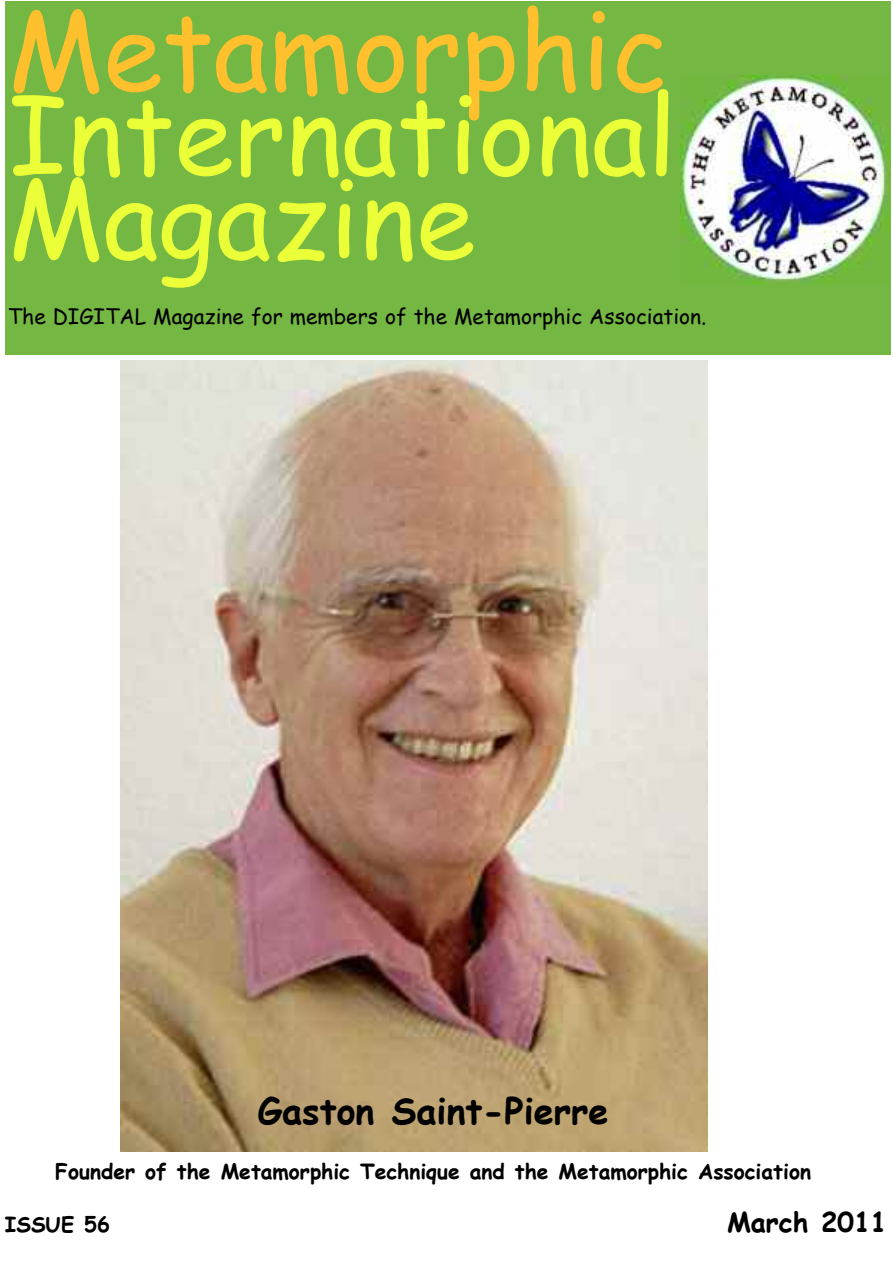
<style>
.page{position:relative;width:893px;height:1263px;background:#fff}
.page>*{position:absolute;margin:0;border:0;box-sizing:border-box;transform-origin:0 0}
.t1{font:108px/84px "Comic Sans MS";color:#ebff38}
.t2{font:108px "Comic Sans MS";color:#ffc02d}
.t3{font:700 36px "Comic Sans MS";color:#000}
.t4{font:700 27px "Comic Sans MS";color:#000}
.t5{font:700 21px "Comic Sans MS";color:#000}
.t6{font:21px "Comic Sans MS";color:#000}
</style>
<div class="page">
<div style="left:6px;top:1px;width:885px;height:353px;background:#74b742"></div>
<img style="left:120px;top:361px;width:588px;height:790px">
<img style="left:681px;top:75px;width:209px;height:209px">
<h1 class="t2" style="left:8px;top:-29px;width:661px">Metamorphic</h1>
<h1 class="t1" style="left:8px;top:88px;width:670px">International<br>Magazine</h1>
<p class="t6" style="left:8px;top:301px;width:700px">The DIGITAL Magazine for members of the Metamorphic Association.</p>
<h2 class="t3" style="left:258px;top:1084px;width:352px">Gaston Saint-Pierre</h2>
<p class="t5" style="left:55px;top:1156px;width:757px">Founder of the Metamorphic Technique and the Metamorphic Association</p>
<p class="t5" style="left:5px;top:1209px;width:106px">ISSUE 56</p>
<p class="t4" style="left:727px;top:1202px;width:162px">March 2011</p>
</div>
